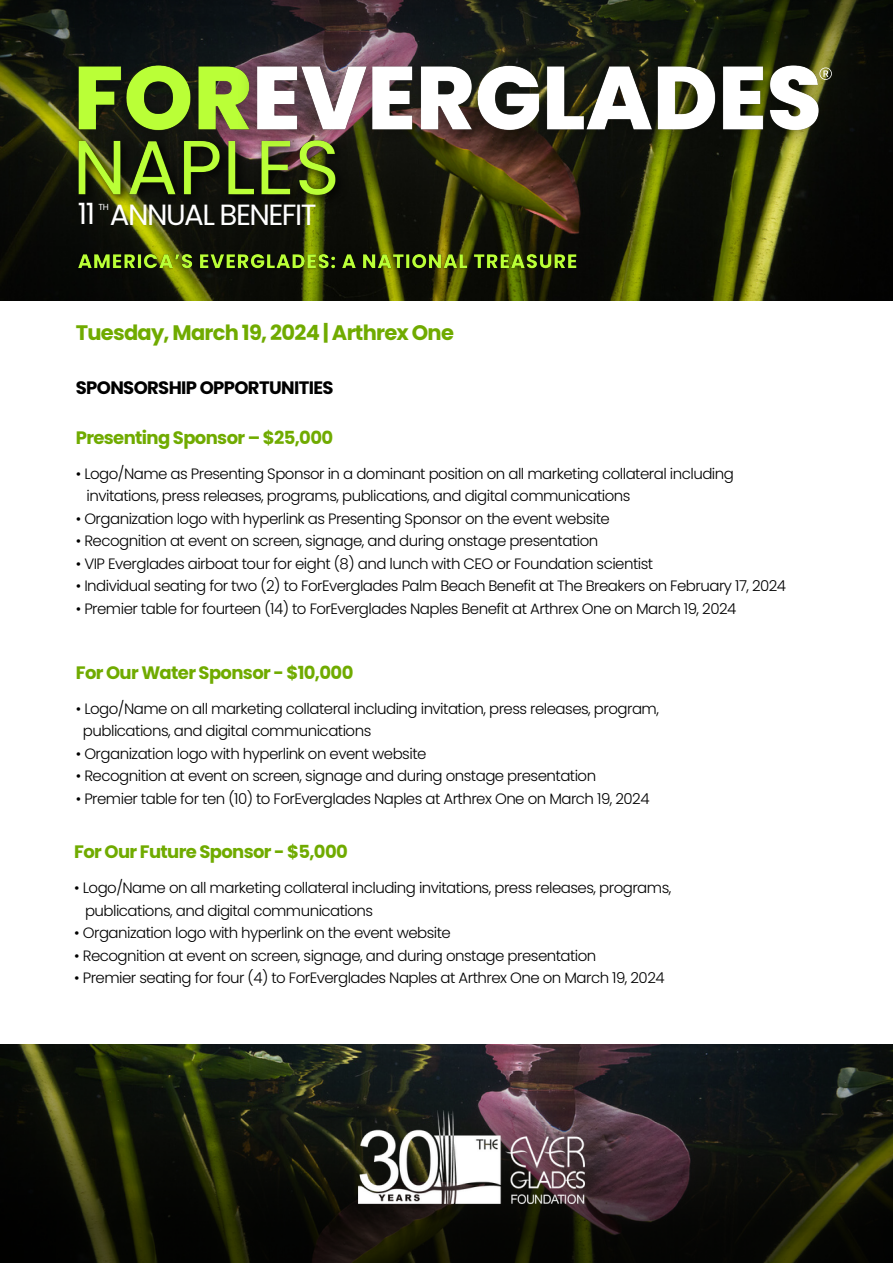
<style>
.page{position:relative;width:893px;height:1264px;background:#fff}
.page>*{position:absolute;margin:0;border:0;box-sizing:border-box;transform-origin:0 0}
.t1{font:29.4px "Poppins";color:#fff}
.t2{font:29.25px "Poppins";letter-spacing:-.055em;color:#fff}
.t3{font:700 21px "Poppins";letter-spacing:-.035em;color:#70ab00}
.t4{font:700 18px "Poppins";letter-spacing:-.035em;color:#70ab00}
.t5{font:700 18px "Poppins";letter-spacing:-.035em;color:#000}
.t6{font:300 15px "Poppins";letter-spacing:-.035em;color:#000}
.t7{font:8.7px "Poppins";color:#fff}
</style>
<div class="page">
<svg style="left:0;top:1044px;width:892px;height:218px;background:#1a1a11"></svg>
<svg style="left:0;top:180px;width:892px;height:120px;background:#1e2107"></svg>
<svg style="left:0;top:0;width:892px;height:180px;background:#191b0d"></svg>
<img style="left:61px;top:190px;width:297px;height:51px">
<img style="left:358px;top:190px;width:268px;height:111px">
<img style="left:47px;top:12px;width:817px;height:178px">
<svg style="left:819px;top:67px;width:12px;height:13px"></svg>
<img style="left:72px;top:244px;width:514px;height:38px">
<img style="left:358px;top:1110px;width:226px;height:96px">
<p class="t1" style="left:78px;top:193px;width:19px">11</p>
<p class="t7" style="left:98px;top:201px;width:12px">TH</p>
<p class="t2" style="left:110px;top:194px;width:208px">ANNUAL BENEFIT</p>
<p class="t3" style="left:76px;top:318px;width:379px">Tuesday, March 19, 2024 | Arthrex One</p>
<p class="t5" style="left:76px;top:375px;width:259px">SPONSORSHIP OPPORTUNITIES</p>
<p class="t4" style="left:76px;top:425px;width:259px">Presenting Sponsor – $25,000</p>
<p class="t6" style="left:76px;top:463px;width:659px">• Logo/Name as Presenting Sponsor in a dominant position on all marketing collateral including</p>
<p class="t6" style="left:86px;top:485px;width:545px">invitations, press releases, programs, publications, and digital communications</p>
<p class="t6" style="left:76px;top:508px;width:535px">• Organization logo with hyperlink as Presenting Sponsor on the event website</p>
<p class="t6" style="left:76px;top:530px;width:524px">• Recognition at event on screen, signage, and during onstage presentation</p>
<p class="t6" style="left:76px;top:553px;width:579px">• VIP Everglades airboat tour for eight (8) and lunch with CEO or Foundation scientist</p>
<p class="t6" style="left:76px;top:575px;width:711px">• Individual seating for two (2) to ForEverglades Palm Beach Benefit at The Breakers on February 17, 2024</p>
<p class="t6" style="left:76px;top:598px;width:662px">• Premier table for fourteen (14) to ForEverglades Naples Benefit at Arthrex One on March 19, 2024</p>
<p class="t4" style="left:76px;top:659px;width:279px">For Our Water Sponsor - $10,000</p>
<p class="t6" style="left:76px;top:698px;width:584px">• Logo/Name on all marketing collateral including invitation, press releases, program,</p>
<p class="t6" style="left:83px;top:720px;width:290px">publications, and digital communications</p>
<p class="t6" style="left:76px;top:742px;width:352px">• Organization logo with hyperlink on event website</p>
<p class="t6" style="left:76px;top:765px;width:522px">• Recognition at event on screen, signage and during onstage presentation</p>
<p class="t6" style="left:76px;top:787px;width:575px">• Premier table for ten (10) to ForEverglades Naples at Arthrex One on March 19, 2024</p>
<p class="t4" style="left:74px;top:839px;width:275px">For Our Future Sponsor - $5,000</p>
<p class="t6" style="left:74px;top:877px;width:598px">• Logo/Name on all marketing collateral including invitations, press releases, programs,</p>
<p class="t6" style="left:85px;top:900px;width:290px">publications, and digital communications</p>
<p class="t6" style="left:74px;top:922px;width:378px">• Organization logo with hyperlink on the event website</p>
<p class="t6" style="left:74px;top:944px;width:523px">• Recognition at event on screen, signage, and during onstage presentation</p>
<p class="t6" style="left:74px;top:967px;width:591px">• Premier seating for four (4) to ForEverglades Naples at Arthrex One on March 19, 2024</p>
</div>
